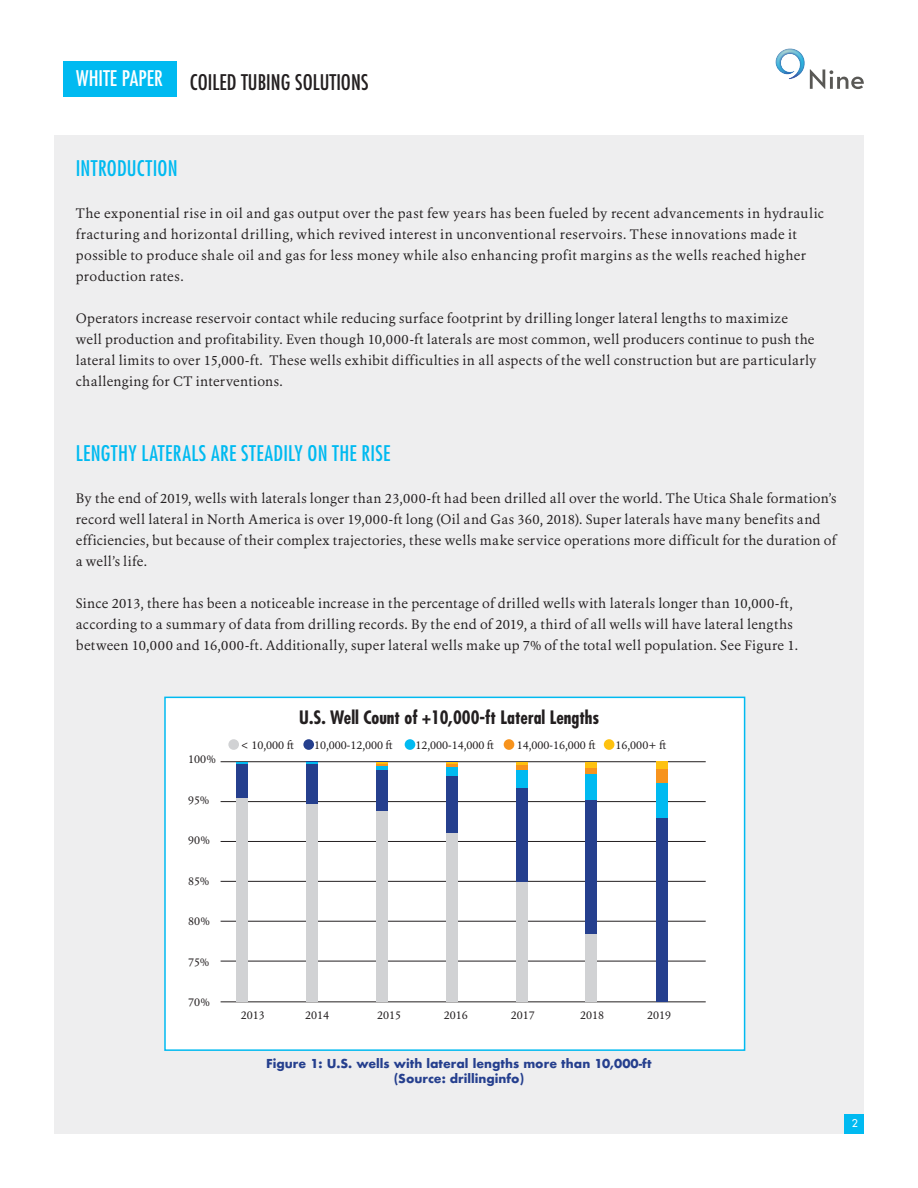
<style>
.page{position:relative;width:918px;height:1188px;background:#fff}
.page>*{position:absolute;margin:0;border:0;box-sizing:border-box;transform-origin:0 0}
.t1{font:condensed 21px "Futura";letter-spacing:.015em;color:#00baf1}
.t2{font:500 condensed 21px "Futura";color:#231f20}
.AA_Header_01{font:500 condensed 21px "Futura";color:#fff}
.t3{font:700 condensed 18px "Futura";color:#231f20}
.t4{font:13.5px/21px "Erato";letter-spacing:.02em;color:#231f20}
.t5{font:700 12px "Futura";color:#253f8e}
.t6{font:11.25px "Erato";color:#231f20}
.t7{font:10.5px "Futura";color:#fff}
</style>
<div class="page">
<div style="left:54px;top:135px;width:810px;height:999px;background:#eeeeef"></div>
<svg style="left:818px;top:69px;width:46px;height:20px"></svg>
<img style="left:775px;top:48px;width:43px;height:41px">
<div style="left:63px;top:61px;width:113px;height:36px;background:#00baf1"></div>
<div style="left:845px;top:1115px;width:19px;height:19px;background:#00baf1"></div>
<div style="left:165px;top:697px;width:580px;height:353px;background:#fff"></div>
<hr style="left:221px;top:761px;width:485px;height:1px;background:#231f20">
<hr style="left:221px;top:801px;width:485px;height:1px;background:#231f20">
<hr style="left:221px;top:841px;width:485px;height:1px;background:#231f20">
<hr style="left:221px;top:881px;width:485px;height:1px;background:#231f20">
<hr style="left:221px;top:921px;width:485px;height:1px;background:#231f20">
<hr style="left:221px;top:961px;width:485px;height:1px;background:#231f20">
<hr style="left:221px;top:1001px;width:485px;height:1px;background:#231f20">
<div style="left:236px;top:762px;width:11px;height:240px;background:#d1d2d4"></div>
<div style="left:236px;top:762px;width:11px;height:36px;background:#253f8e"></div>
<div style="left:306px;top:762px;width:11px;height:240px;background:#d1d2d4"></div>
<div style="left:306px;top:762px;width:11px;height:42px;background:#253f8e"></div>
<div style="left:377px;top:762px;width:11px;height:240px;background:#d1d2d4"></div>
<div style="left:377px;top:762px;width:11px;height:49px;background:#253f8e"></div>
<hr style="left:377px;top:766px;width:11px;height:4px;background:#00baf1">
<svg style="left:377px;top:762px;width:11px;height:4px"></svg>
<div style="left:446px;top:762px;width:12px;height:240px;background:#d1d2d4"></div>
<div style="left:446px;top:762px;width:12px;height:71px;background:#253f8e"></div>
<div style="left:446px;top:767px;width:12px;height:9px;background:#00baf1"></div>
<svg style="left:446px;top:763px;width:12px;height:4px"></svg>
<svg style="left:446px;top:762px;width:12px;height:1px"></svg>
<div style="left:516px;top:762px;width:12px;height:240px;background:#d1d2d4"></div>
<div style="left:516px;top:788px;width:12px;height:94px;background:#253f8e"></div>
<div style="left:516px;top:770px;width:12px;height:18px;background:#00baf1"></div>
<div style="left:516px;top:764px;width:12px;height:6px;background:#f7931d"></div>
<svg style="left:516px;top:762px;width:12px;height:2px"></svg>
<div style="left:586px;top:762px;width:11px;height:240px;background:#d1d2d4"></div>
<div style="left:586px;top:788px;width:11px;height:145px;background:#253f8e"></div>
<div style="left:586px;top:774px;width:11px;height:26px;background:#00baf1"></div>
<div style="left:586px;top:767px;width:11px;height:7px;background:#f7931d"></div>
<div style="left:586px;top:762px;width:11px;height:5px;background:#fec210"></div>
<div style="left:657px;top:817px;width:11px;height:185px;background:#253f8e"></div>
<div style="left:657px;top:782px;width:11px;height:36px;background:#00baf1"></div>
<div style="left:657px;top:768px;width:11px;height:14px;background:#f7931d"></div>
<div style="left:657px;top:762px;width:11px;height:7px;background:#fec210"></div>
<div style="left:228px;top:739px;width:11px;height:11px;background:#d1d2d4;border-radius:50%"></div>
<div style="left:604px;top:739px;width:10px;height:11px;background:#fec210;border-radius:50%"></div>
<div style="left:504px;top:739px;width:10px;height:11px;background:#f7931d;border-radius:50%"></div>
<div style="left:303px;top:739px;width:11px;height:11px;background:#253f8e;border-radius:50%"></div>
<div style="left:405px;top:739px;width:10px;height:11px;background:#00baf1;border-radius:50%"></div>
<div style="left:164px;top:697px;width:581px;height:354px;border:2px solid #00baf1"></div>
<p class="AA_Header_01" style="left:76px;top:65px;width:88px">WHITE PAPER</p>
<p class="t2" style="left:190px;top:69px;width:180px">COILED TUBING SOLUTIONS</p>
<p class="t1" style="left:76px;top:155px;width:103px">INTRODUCTION</p>
<p class="t4" style="left:76px;top:202px;width:750px">The exponential rise in oil and gas output over the past few years has been fueled by recent advancements in hydraulic fracturing and horizontal drilling, which revived interest in unconventional reservoirs. These innovations made it possible to produce shale oil and gas for less money while also enhancing profit margins as the wells reached higher production rates.</p>
<p class="t4" style="left:76px;top:307px;width:742px">Operators increase reservoir contact while reducing surface footprint by drilling longer lateral lengths to maximize well production and profitability. Even though 10,000-ft laterals are most common, well producers continue to push the lateral limits to over 15,000-ft. These wells exhibit difficulties in all aspects of the well construction but are particularly challenging for CT interventions.</p>
<p class="t1" style="left:76px;top:440px;width:316px">LENGTHY LATERALS ARE STEADILY ON THE RISE</p>
<p class="t4" style="left:76px;top:487px;width:762px">By the end of 2019, wells with laterals longer than 23,000-ft had been drilled all over the world. The Utica Shale formation’s record well lateral in North America is over 19,000-ft long (Oil and Gas 360, 2018). Super laterals have many benefits and efficiencies, but because of their complex trajectories, these wells make service operations more difficult for the duration of a well’s life.</p>
<p class="t4" style="left:76px;top:592px;width:724px">Since 2013, there has been a noticeable increase in the percentage of drilled wells with laterals longer than 10,000-ft, according to a summary of data from drilling records. By the end of 2019, a third of all wells will have lateral lengths between 10,000 and 16,000-ft. Additionally, super lateral wells make up 7% of the total well population. See Figure 1.</p>
<p class="t6" style="left:188px;top:752px;width:29px">100%</p>
<p class="t6" style="left:188px;top:793px;width:22px">95%</p>
<p class="t6" style="left:188px;top:833px;width:23px">90%</p>
<p class="t6" style="left:188px;top:874px;width:22px">85%</p>
<p class="t6" style="left:188px;top:914px;width:23px">80%</p>
<p class="t6" style="left:188px;top:955px;width:22px">75%</p>
<p class="t6" style="left:188px;top:995px;width:23px">70%</p>
<p class="t3" style="left:299px;top:706px;width:302px">U.S. Well Count of +10,000-ft Lateral Lengths</p>
<p class="t6" style="left:241px;top:737px;width:45px">&lt; 10,000</p>
<p class="t6" style="left:314px;top:737px;width:71px">10,000-12,000</p>
<p class="t6" style="left:415px;top:737px;width:71px">12,000-14,000</p>
<p class="t6" style="left:517px;top:737px;width:71px">14,000-16,000</p>
<p class="t6" style="left:616px;top:737px;width:42px">16,000+</p>
<p class="t6" style="left:241px;top:1007px;width:26px">2013</p>
<p class="t6" style="left:305px;top:1007px;width:26px">2014</p>
<p class="t6" style="left:377px;top:1007px;width:26px">2015</p>
<p class="t6" style="left:444px;top:1007px;width:26px">2016</p>
<p class="t6" style="left:511px;top:1007px;width:26px">2017</p>
<p class="t6" style="left:580px;top:1007px;width:26px">2018</p>
<p class="t6" style="left:647px;top:1007px;width:26px">2019</p>
<p class="t5" style="left:266px;top:1055px;width:387px">Figure 1: U.S. wells with lateral lengths more than 10,000-ft</p>
<p class="t5" style="left:394px;top:1070px;width:132px">(Source: drillinginfo)</p>
<p class="t7" style="left:852px;top:1117px;width:8px">2</p>
</div>
